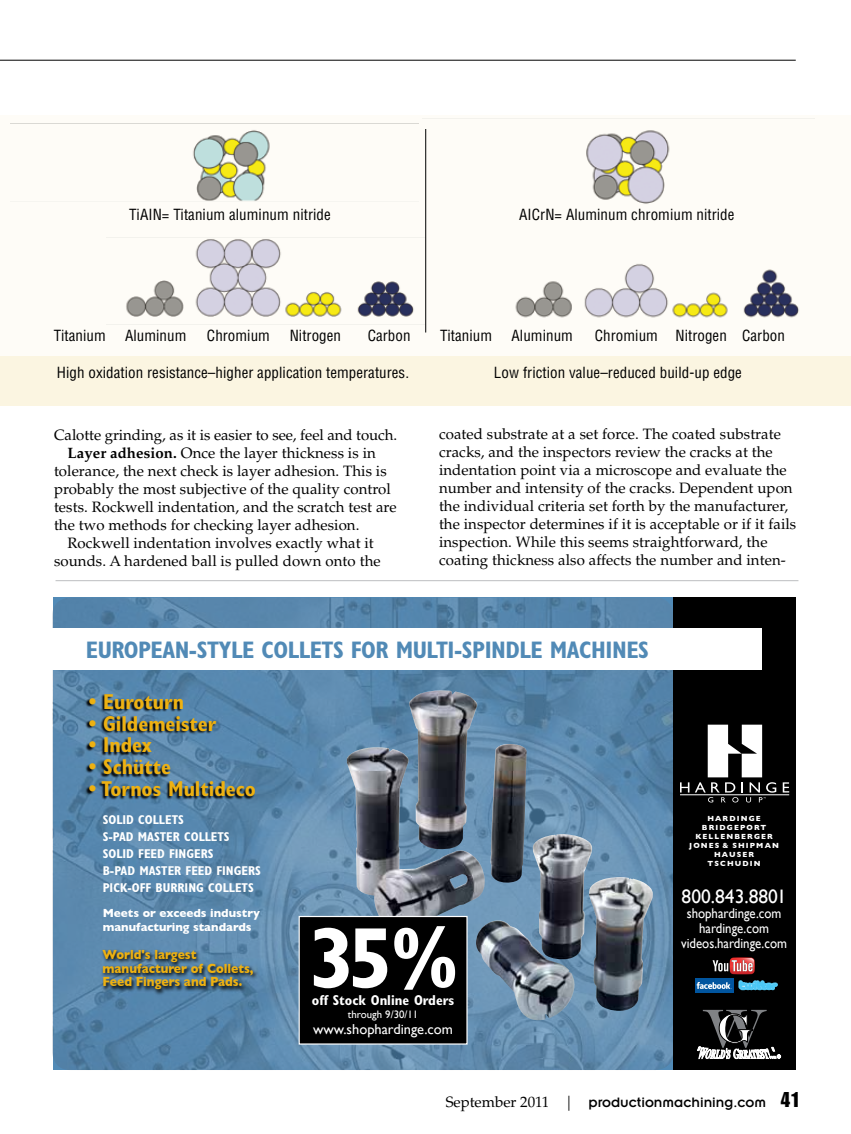
<style>
.page{position:relative;width:851px;height:1134px;background:#fff}
.page>*{position:absolute;margin:0;border:0;box-sizing:border-box;transform-origin:0 0}
.t1{font:700 condensed 86.4px "Gill Sans";color:#fff}
.t2{font:700 condensed 24px "Gill Sans";letter-spacing:-.02em;color:#518ab6}
.t3{font:700 condensed 21.6px "Gill Sans";color:#eeb111}
.t4{font:19.5px "Gill Sans";color:#fff}
.t5{font:15px/18px "Palatino LT Std";letter-spacing:.005em;color:#000}
.t6{font:condensed 15px "Helvetica LT Std";letter-spacing:.005em;color:#000}
.t7{font:15px "Insignia LT Std";color:#000}
.t8{font:700 condensed 14.4px "Gill Sans";color:#fff}
.t9{font:14.4px "Gill Sans";color:#fff}
.t10{font:14.25px/15px "Gill Sans";color:#fff;text-align:center;scale:.9 1}
.t11{font:700 13.5px/14px "Gill Sans";color:#eeb111;scale:.9 1}
.t12{font:700 condensed 12.9px/17.1px "Gill Sans";color:#fff}
.t13{font:700 12px/13.8px "Gill Sans";color:#fff}
.t14{font:10.8px "Gill Sans";color:#fff}
.t15{font:700 7.5px/9px "Gill Sans";letter-spacing:.15em;color:#fff;text-align:center}
.s1{font-weight:700}
.s2{font-family:"Palatino LT Std"}
.s3{font-family:"Impact LT Std";font-size:21px}
</style>
<div class="page">
<hr style="left:0;top:60px;width:795px;height:1px;background:#000">
<svg style="left:10px;top:118px;width:805px;height:215px"></svg>
<div style="left:0;top:356px;width:850px;height:50px;background:#fbf5e1"></div>
<hr style="left:56px;top:580px;width:742px;height:1px;background:#bcbec0">
<hr style="left:425px;top:129px;width:1px;height:204px;background:#000">
<img style="left:52px;top:598px;width:621px;height:472px">
<div style="left:673px;top:598px;width:122px;height:472px;background:#000"></div>
<div style="left:52px;top:629px;width:710px;height:41px;background:#fff"></div>
<div style="left:694px;top:978px;width:39px;height:14px;background:#01559f"></div>
<svg style="left:696px;top:982px;width:35px;height:7px"></svg>
<svg style="left:712px;top:957px;width:43px;height:17px"></svg>
<svg style="left:738px;top:980px;width:39px;height:10px"></svg>
<svg style="left:782px;top:782px;width:7px;height:11px"></svg>
<hr style="left:680px;top:795px;width:109px;height:1px;background:#fff">
<svg style="left:680px;top:725px;width:96px;height:77px"></svg>
<div style="left:86px;top:694px;width:169px;height:106px;background:#000;opacity:.95"></div>
<img style="left:346px;top:690px;width:180px;height:246px">
<img style="left:475px;top:834px;width:177px;height:187px">
<div style="left:101px;top:949px;width:157px;height:47px;background:#000;opacity:.95"></div>
<svg style="left:697px;top:1010px;width:83px;height:49px"></svg>
<div style="left:299px;top:917px;width:168px;height:127px;background:#000"></div>
<div style="left:298px;top:916px;width:169px;height:129px;border:1px solid #fff"></div>
<p class="t6" style="left:129px;top:205px;width:203px">TiAIN= Titanium aluminum nitride</p>
<p class="t6" style="left:519px;top:205px;width:217px">AICrN= Aluminum chromium nitride</p>
<p class="t6" style="left:54px;top:326px;width:53px">Titanium</p>
<p class="t6" style="left:125px;top:326px;width:63px">Aluminum</p>
<p class="t6" style="left:207px;top:326px;width:65px">Chromium</p>
<p class="t6" style="left:367px;top:326px;width:44px">Carbon</p>
<p class="t6" style="left:57px;top:363px;width:354px">High oxidation resistance–higher application temperatures.</p>
<p class="t6" style="left:440px;top:326px;width:53px">Titanium</p>
<p class="t6" style="left:511px;top:326px;width:63px">Aluminum</p>
<p class="t6" style="left:595px;top:326px;width:65px">Chromium</p>
<p class="t6" style="left:742px;top:326px;width:44px">Carbon</p>
<p class="t6" style="left:494px;top:363px;width:249px">Low friction value–reduced build-up edge</p>
<p class="t6" style="left:290px;top:326px;width:53px">Nitrogen</p>
<p class="t6" style="left:675px;top:326px;width:53px">Nitrogen</p>
<p class="t5" style="left:54px;top:426px;width:344px">Calotte grinding, as it is easier to see, feel and touch.</p>
<p class="t5" style="left:68px;top:444px;width:310px"><span class="s1">Layer adhesion.</span> Once the layer thickness is in</p>
<p class="t5" style="left:54px;top:462px;width:334px">tolerance, the next check is layer adhesion. This is</p>
<p class="t5" style="left:54px;top:480px;width:338px">probably the most subjective of the quality control</p>
<p class="t5" style="left:54px;top:498px;width:344px">tests. Rockwell indentation, and the scratch test are</p>
<p class="t5" style="left:54px;top:516px;width:307px">the two methods for checking layer adhesion.</p>
<p class="t5" style="left:68px;top:534px;width:308px">Rockwell indentation involves exactly what it</p>
<p class="t5" style="left:54px;top:552px;width:328px">sounds. A hardened ball is pulled down onto the</p>
<p class="t5" style="left:439px;top:425px;width:359px">coated substrate at a set force. The coated substrate cracks, and the inspectors review the cracks at the indentation point via a microscope and evaluate the number and intensity of the cracks. Dependent upon the individual criteria set forth by the manufacturer, the inspector determines if it is acceptable or if it fails inspection. While this seems straightforward, the coating thickness also affects the number and inten-</p>
<h2 class="t2" style="left:86px;top:636px;width:564px">EUROPEAN-STYLE COLLETS FOR MULTI-SPINDLE MACHINES</h2>
<h3 class="t3" style="left:89px;top:689px;width:97px">• Euroturn</h3>
<h3 class="t3" style="left:89px;top:711px;width:129px">• Gildemeister</h3>
<h3 class="t3" style="left:89px;top:732px;width:65px">• Index</h3>
<h3 class="t3" style="left:89px;top:754px;width:84px">• Schütte</h3>
<h3 class="t3" style="left:89px;top:776px;width:169px">• Tornos Multideco</h3>
<p class="t12" style="left:103px;top:811px;width:160px">SOLID COLLETS<br>S-PAD MASTER COLLETS<br>SOLID FEED FINGERS<br>B-PAD MASTER FEED FINGERS<br>PICK-OFF BURRING COLLETS</p>
<p class="t13" style="left:103px;top:906px;width:159px">Meets or exceeds industry manufacturing standards</p>
<p class="t11" style="left:102px;top:947px;width:169px">World's largest manufacturer of Collets,<br>Feed Fingers and Pads.</p>
<h1 class="t1" style="left:309px;top:907px;width:149px">35%</h1>
<p class="t8" style="left:312px;top:991px;width:144px">off Stock Online Orders</p>
<p class="t14" style="left:348px;top:1008px;width:72px">through 9/30/11</p>
<p class="t9" style="left:313px;top:1021px;width:141px">www.shophardinge.com</p>
<p class="t15" style="left:689px;top:813px;width:91px">HARDINGE<br>BRIDGEPORT<br>KELLENBERGER<br>JONES &amp; SHIPMAN<br>HAUSER<br>TSCHUDIN</p>
<h3 class="t4" style="left:681px;top:885px;width:106px">800.843.8801</h3>
<p class="t10" style="left:681px;top:905px;width:119px">shophardinge.com hardinge.com videos.hardinge.com</p>
<p class="t7" style="left:445px;top:1095px;width:354px"><span class="s2">September 2011 |</span> productionmachining.com <span class="s3">41</span></p>
</div>
